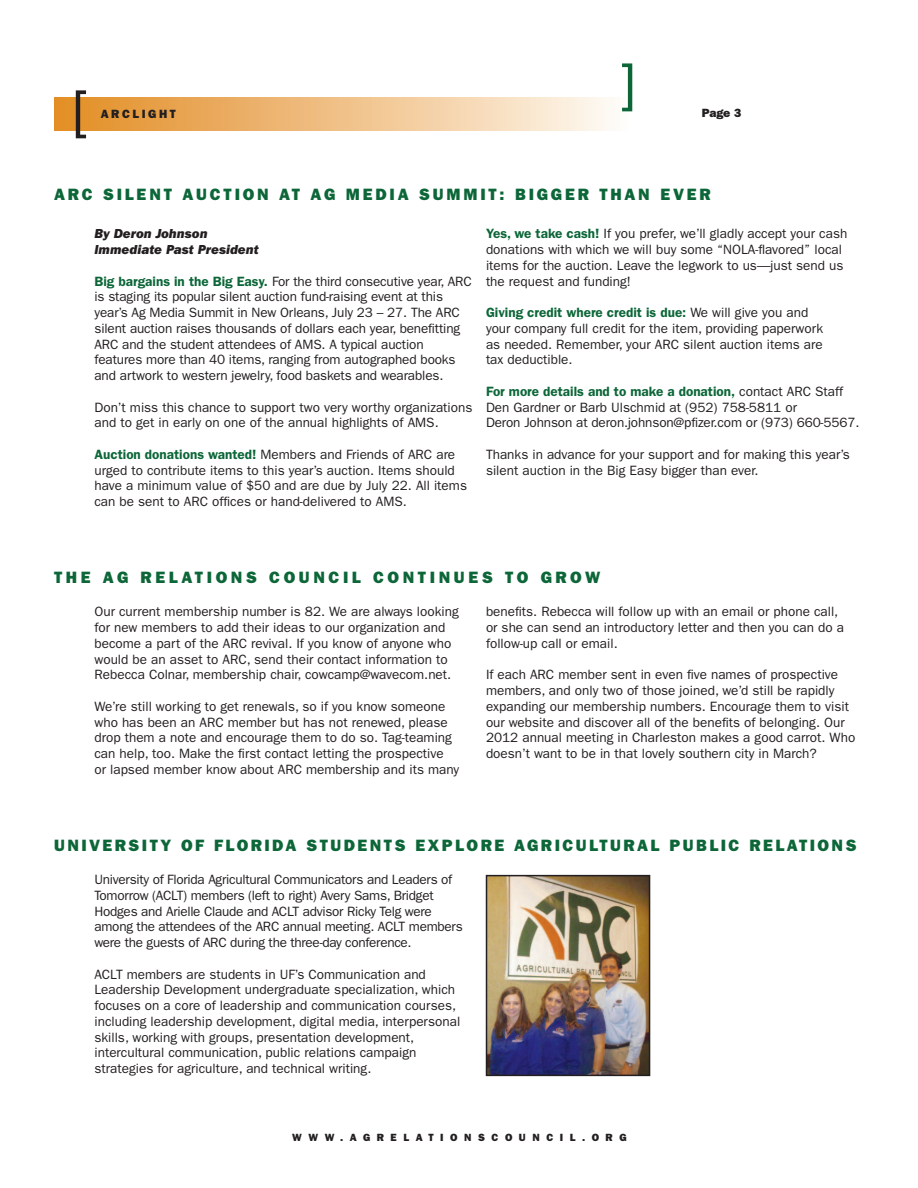
<style>
.page{position:relative;width:918px;height:1188px;background:#fff}
.page>*{position:absolute;margin:0;border:0;box-sizing:border-box;transform-origin:0 0}
.Headline{font:16.5px "ITC Franklin Gothic Std Hvy";letter-spacing:.15em;color:#0c6638}
.Headline-2{font:16.5px "ITC Franklin Gothic Std Hvy";letter-spacing:.17em;color:#0c6638}
.Headline-3{font:16.5px "ITC Franklin Gothic Std Hvy";letter-spacing:.22em;color:#0c6638}
.body{font:13.5px/15.8px "ITC Franklin Gothic Std";color:#231f20}
.body-2{font:13.5px/15.8px "ITC Franklin Gothic Std";letter-spacing:-.02em;color:#231f20}
.body-3{font:13.5px "ITC Franklin Gothic Std Hvy It";color:#231f20}
.Points_of_Interest-H{font:12px "ITC Franklin Gothic Std Hvy";letter-spacing:.22em;color:#231f20}
.page{font:12px "ITC Franklin Gothic Std Hvy";color:#231f20}
.t1{font:10.5px "ITC Franklin Gothic Std Hvy";letter-spacing:.625em;color:#231f20}
.s1{font-weight:600;color:#0c6638}
</style>
<div class="page">
<div style="left:54px;top:97px;width:574px;height:34px;background:linear-gradient(to right,#e28b21,#fef9f3)"></div>
<svg style="left:622px;top:63px;width:10px;height:48px"></svg>
<svg style="left:76px;top:90px;width:10px;height:48px"></svg>
<img style="left:489px;top:878px;width:158px;height:195px">
<div style="left:486px;top:875px;width:164px;height:201px;border:2px solid #231f20"></div>
<p class="Points_of_Interest-H" style="left:101px;top:107px;width:77px">ARCLIGHT</p>
<p class="page" style="left:702px;top:106px;width:41px">Page 3</p>
<p class="Headline-2" style="left:54px;top:185px;width:658px">ARC SILENT AUCTION AT AG MEDIA SUMMIT: BIGGER THAN EVER</p>
<p class="body-3" style="left:94px;top:226px;width:115px">By Deron Johnson</p>
<p class="body-3" style="left:94px;top:242px;width:166px">Immediate Past President</p>
<p class="body" style="left:94px;top:273px;width:379px"><span class="s1">Big bargains in the Big Easy.</span> For the third consecutive year, ARC is staging its popular silent auction fund-raising event at this year’s Ag Media Summit in New Orleans, July 23 – 27. The ARC silent auction raises thousands of dollars each year, benefitting ARC and the student attendees of AMS. A typical auction features more than 40 items, ranging from autographed books and artwork to western jewelry, food baskets and wearables.</p>
<p class="body" style="left:94px;top:399px;width:379px">Don’t miss this chance to support two very worthy organizations and to get in early on one of the annual highlights of AMS.</p>
<p class="body" style="left:94px;top:447px;width:374px"><span class="s1">Auction donations wanted!</span> Members and Friends of ARC are urged to contribute items to this year’s auction. Items should have a minimum value of $50 and are due by July 22. All items can be sent to ARC offices or hand-delivered to AMS.</p>
<p class="body" style="left:486px;top:226px;width:363px"><span class="s1">Yes, we take cash!</span> If you prefer, we’ll gladly accept your cash donations with which we will buy some “NOLA-flavored” local items for the auction. Leave the legwork to us—just send us the request and funding!</p>
<p class="body" style="left:486px;top:305px;width:339px"><span class="s1">Giving credit where credit is due:</span> We will give you and your company full credit for the item, providing paperwork as needed. Remember, your ARC silent auction items are tax deductible.</p>
<p class="body" style="left:486px;top:384px;width:375px"><span class="s1">For more details and to make a donation,</span> contact ARC Staff<br>Den Gardner or Barb Ulschmid at (952) 758-5811 or<br>Deron Johnson at deron.johnson@pfizer.com or (973) 660-5567.</p>
<p class="body" style="left:486px;top:447px;width:365px">Thanks in advance for your support and for making this year’s silent auction in the Big Easy bigger than ever.</p>
<p class="Headline-3" style="left:54px;top:568px;width:548px">THE AG RELATIONS COUNCIL CONTINUES TO GROW</p>
<p class="body" style="left:94px;top:604px;width:366px">Our current membership number is 82. We are always looking for new members to add their ideas to our organization and become a part of the ARC revival. If you know of anyone who would be an asset to ARC, send their contact information to Rebecca Colnar, membership chair, cowcamp@wavecom.net.</p>
<p class="body" style="left:94px;top:699px;width:366px">We’re still working to get renewals, so if you know someone who has been an ARC member but has not renewed, please drop them a note and encourage them to do so. Tag-teaming can help, too. Make the first contact letting the prospective<br>or lapsed member know about ARC membership and its many</p>
<p class="body" style="left:486px;top:604px;width:360px">benefits. Rebecca will follow up with an email or phone call, or she can send an introductory letter and then you can do a follow-up call or email.</p>
<p class="body" style="left:486px;top:667px;width:371px">If each ARC member sent in even five names of prospective members, and only two of those joined, we’d still be rapidly expanding our membership numbers. Encourage them to visit our website and discover all of the benefits of belonging. Our 2012 annual meeting in Charleston makes a good carrot. Who doesn’t want to be in that lovely southern city in March?</p>
<p class="Headline" style="left:54px;top:835px;width:804px">UNIVERSITY OF FLORIDA STUDENTS EXPLORE AGRICULTURAL PUBLIC RELATIONS</p>
<p class="body-2" style="left:94px;top:872px;width:370px">University of Florida Agricultural Communicators and Leaders of Tomorrow (ACLT) members (left to right) Avery Sams, Bridget Hodges and Arielle Claude and ACLT advisor Ricky Telg were among the attendees of the ARC annual meeting. ACLT members were the guests of ARC during the three-day conference.</p>
<p class="body" style="left:94px;top:966px;width:367px">ACLT members are students in UF’s Communication and Leadership Development undergraduate specialization, which focuses on a core of leadership and communication courses, including leadership development, digital media, interpersonal skills, working with groups, presentation development, intercultural communication, public relations campaign strategies for agriculture, and technical writing.</p>
<p class="t1" style="left:292px;top:1131px;width:336px">WWW.AGRELATIONSCOUNCIL.ORG</p>
</div>
